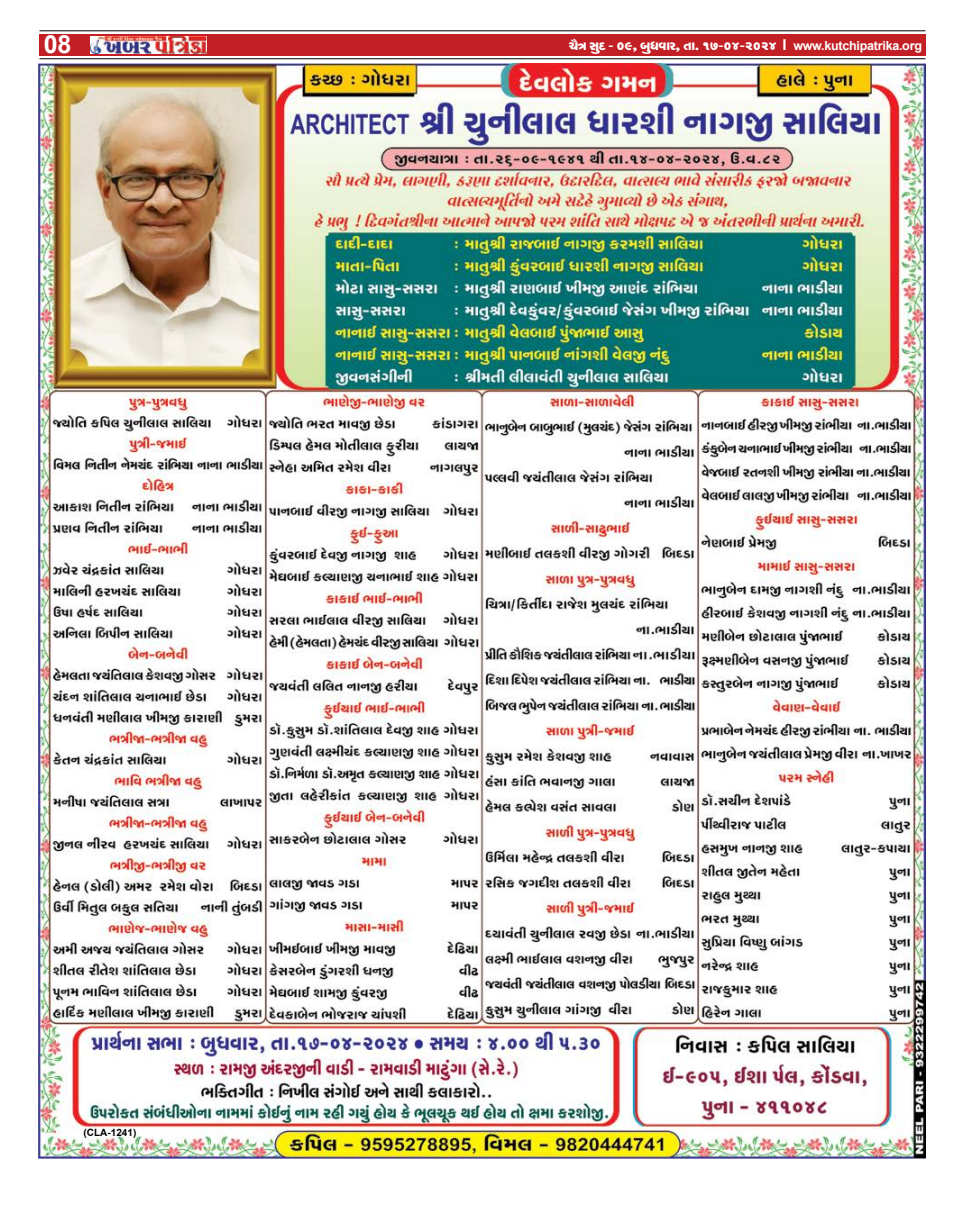
<style>
.page{position:relative;width:964px;height:1205px;background:#fff}
.page>*{position:absolute;margin:0;border:0;box-sizing:border-box;transform-origin:0 0}
.t1{font:700 25px "Arial";color:#fff}
.t2{font:15px "SHREE GUJ7";letter-spacing:-.02em;color:#fff}
.t3{font:700 10px "Arial";color:#000}
.s1{font-family:"Arial";font-weight:700}
.s2{font-family:"Arial";font-weight:700;font-size:12.5px}
</style>
<div class="page">
<div style="left:39px;top:34px;width:887px;height:21px;background:#c22025"></div>
<hr style="left:39px;top:58px;width:886px;height:1px;background:#000">
<hr style="left:39px;top:30px;width:886px;height:1px;background:#000">
<img style="left:90px;top:36px;width:116px;height:17px">
<img style="left:39px;top:64px;width:886px;height:1095px">
<h1 class="t1" style="left:44px;top:27px;width:29px">08</h1>
<p class="t2" style="left:569px;top:38px;width:355px">Q¥Ó kyv$ - 09, by^hpf, sp. 17-04-2024 <span class="s1">I</span> <span class="s2">www.kutchipatrika.org</span></p>
<p class="t3" style="left:84px;top:1125px;width:54px">(CLA-1241)</p>
</div>
